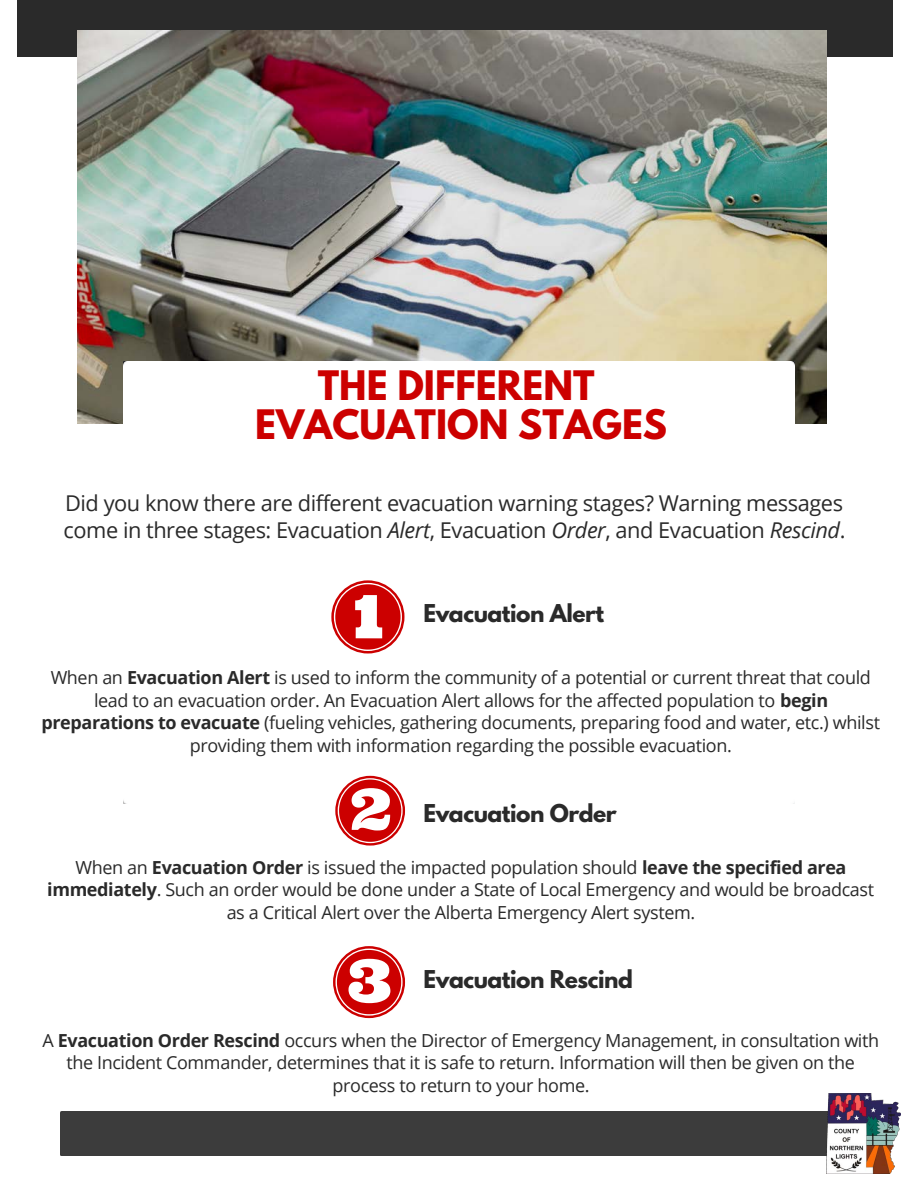
<style>
.page{position:relative;width:918px;height:1188px;background:#fff}
.page>*{position:absolute;margin:0;border:0;box-sizing:border-box;transform-origin:0 0}
.t1{font:700 36px "League Spartan";color:#c00}
.t2{font:21.75px/27px "Open Sans";letter-spacing:-.02em;color:#2a2a2a}
.t3{font:700 21.75px "League Spartan";letter-spacing:-.02em;color:#2a2a2a}
.t4{font:18px/22.5px "Open Sans";letter-spacing:-.02em;color:#2a2a2a;text-align:center}
.s1{font-style:italic}
.s2{font-weight:700}
</style>
<div class="page">
<div style="left:17px;top:0;width:875px;height:56px;background:#2a2a2a"></div>
<img style="left:77px;top:31px;width:750px;height:392px">
<div style="left:60px;top:1112px;width:766px;height:44px;background:#3c3c3c"></div>
<img style="left:123px;top:362px;width:672px;height:442px">
<svg style="left:331px;top:580px;width:73px;height:74px"></svg>
<svg style="left:335px;top:776px;width:70px;height:70px"></svg>
<svg style="left:333px;top:946px;width:72px;height:72px"></svg>
<img style="left:826px;top:1094px;width:74px;height:80px">
<p class="t1" style="left:318px;top:367px;width:278px">THE DIFFERENT</p>
<p class="t1" style="left:255px;top:407px;width:413px">EVACUATION STAGES</p>
<p class="t2" style="left:64px;top:489px;width:784px">Did you know there are different evacuation warning stages? Warning messages come in three stages: Evacuation <span class="s1">Alert</span>, Evacuation <span class="s1">Order</span>, and Evacuation <span class="s1">Rescind</span>.</p>
<p class="t3" style="left:424px;top:602px;width:182px">Evacuation Alert</p>
<p class="t4" style="left:41px;top:666px;width:840px">When an <span class="s2">Evacuation Alert</span> is used to inform the community of a potential or current threat that could lead to an evacuation order. An Evacuation Alert allows for the affected population to <span class="s2">begin preparations to evacuate</span> (fueling vehicles, gathering documents, preparing food and water, etc.) whilst providing them with information regarding the possible evacuation.</p>
<p class="t3" style="left:424px;top:802px;width:195px">Evacuation Order</p>
<p class="t4" style="left:47px;top:856px;width:828px">When an <span class="s2">Evacuation Order</span> is issued the impacted population should <span class="s2">leave the specified area immediately</span>. Such an order would be done under a State of Local Emergency and would be broadcast as a Critical Alert over the Alberta Emergency Alert system.</p>
<p class="t3" style="left:424px;top:968px;width:211px">Evacuation Rescind</p>
<p class="t4" style="left:42px;top:1029px;width:838px">A <span class="s2">Evacuation Order Rescind</span> occurs when the Director of Emergency Management, in consultation with the Incident Commander, determines that it is safe to return. Information will then be given on the process to return to your home.</p>
</div>
